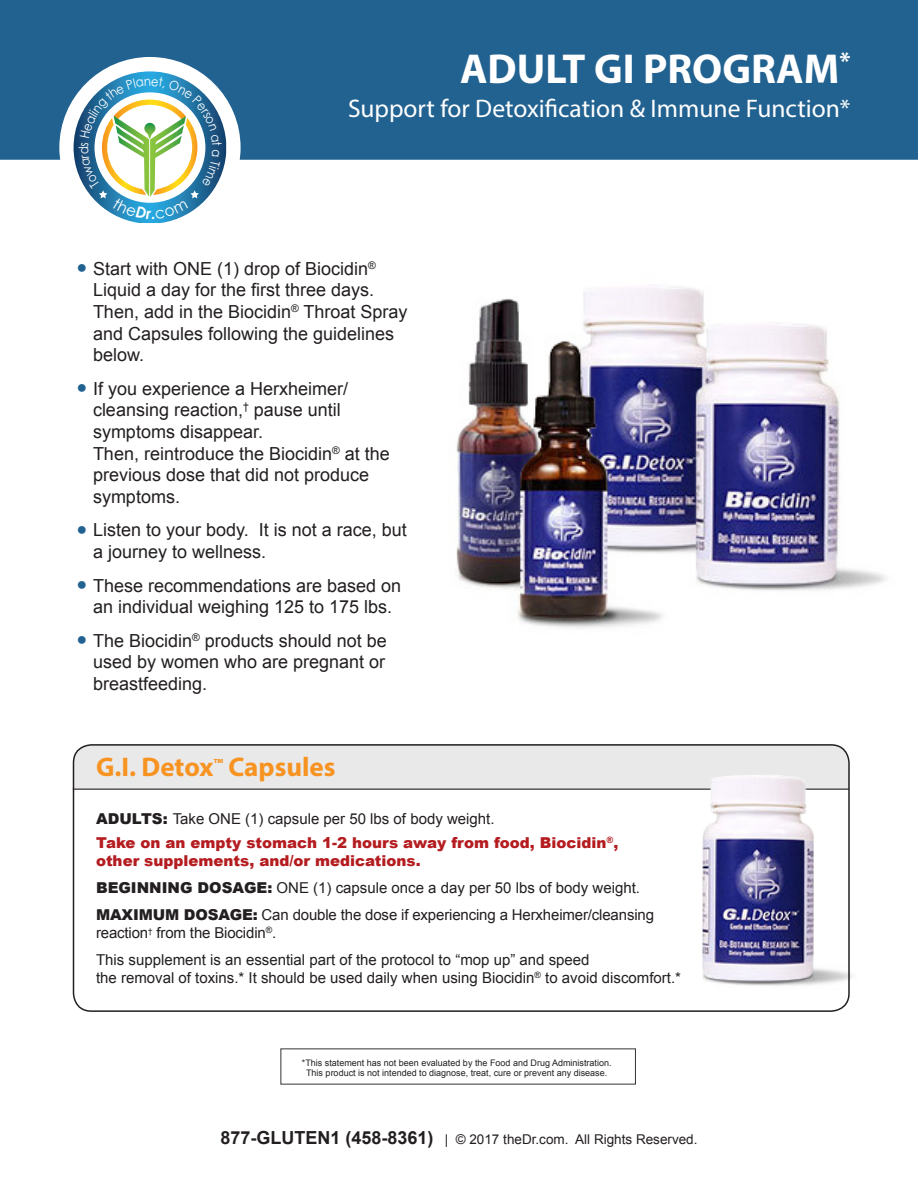
<style>
.page{position:relative;width:918px;height:1188px;background:#fff}
.page>*{position:absolute;margin:0;border:0;box-sizing:border-box;transform-origin:0 0}
.t1{font:700 42px "Myriad Pro";color:#fff}
.t2{font:700 27px "Myriad Pro";color:#f79321}
.t3{font:25.5px "Myriad Pro";color:#fff}
.t4{font:18px/21.6px "Arial";color:#231f20}
.t5{font:15px/18px "Arial";color:#231f20}
.t6{font:900 15px/18px "Arial";color:#b41c20}
.t7{font:13.5px "Arial";color:#231f20}
.t8{font:9px/10.8px "Arial";color:#231f20;text-align:center}
.s1{color:#226291}
.s2{font-weight:900}
.s3{font-weight:700;font-size:18px}
</style>
<div class="page">
<div style="left:74px;top:744px;width:773px;height:45px;background:#eae9e9"></div>
<hr style="left:73px;top:789px;width:776px;height:1px;background:#231f20">
<div style="left:0;top:0;width:918px;height:160px;background:#226291"></div>
<div style="left:59px;top:57px;width:182px;height:181px;background:#fff;border-radius:50%"></div>
<img style="left:456px;top:285px;width:431px;height:343px">
<img style="left:695px;top:756px;width:157px;height:230px">
<div style="left:73px;top:744px;width:777px;height:268px;border:2px solid #231f20;border-radius:18px"></div>
<svg style="left:74px;top:71px;width:152px;height:152px"></svg>
<p class="t1" style="left:460px;top:42px;width:392px">ADULT GI PROGRAM<sup>*</sup></p>
<p class="t3" style="left:348px;top:93px;width:504px">Support for Detoxification &amp; Immune Function*</p>
<p class="t4" style="left:93px;top:258px;width:316px;text-indent:-16px"><span class="s1">●</span> Start with ONE (1) drop of Biocidin<sup>®<br></sup>Liquid a day for the first three days.<br>Then, add in the Biocidin<sup>®</sup> Throat Spray and Capsules following the guidelines below.</p>
<p class="t4" style="left:93px;top:378px;width:298px;text-indent:-16px"><span class="s1">●</span> If you experience a Herxheimer/ cleansing reaction,<sup>†</sup> pause until symptoms disappear.<br>Then, reintroduce the Biocidin<sup>®</sup> at the previous dose that did not produce symptoms.</p>
<p class="t4" style="left:93px;top:520px;width:315px;text-indent:-16px"><span class="s1">●</span> Listen to your body. It is not a race, but a journey to wellness.</p>
<p class="t4" style="left:76px;top:575px;width:326px;text-align:center"><span class="s1">●</span> These recommendations are based on an individual weighing 125 to 175 lbs.</p>
<p class="t4" style="left:93px;top:630px;width:295px;text-align:justify;text-indent:-16px"><span class="s1">●</span> The Biocidin<sup>®</sup> products should not be used by women who are pregnant or breastfeeding.</p>
<p class="t2" style="left:96px;top:749px;width:241px">G.I. Detox<sup>™</sup> Capsules</p>
<p class="t5" style="left:96px;top:810px;width:400px"><span class="s2">ADULTS:</span> Take ONE (1) capsule per 50 lbs of body weight.</p>
<p class="t6" style="left:96px;top:833px;width:524px">Take on an empty stomach 1-2 hours away from food, Biocidin<sup>®</sup>, other supplements, and/or medications.</p>
<p class="t5" style="left:96px;top:879px;width:546px"><span class="s2">BEGINNING DOSAGE:</span> ONE (1) capsule once a day per 50 lbs of body weight.</p>
<p class="t5" style="left:96px;top:906px;width:560px"><span class="s2">MAXIMUM DOSAGE:</span> Can double the dose if experiencing a Herxheimer/cleansing reaction<sup>†</sup> from the Biocidin<sup>®</sup>.</p>
<p class="t5" style="left:96px;top:951px;width:587px">This supplement is an essential part of the protocol to “mop up” and speed<br>the removal of toxins.* It should be used daily when using Biocidin<sup>®</sup> to avoid discomfort.*</p>
<p class="t8" style="left:302px;top:1057px;width:311px">*This statement has not been evaluated by the Food and Drug Administration.<br>This product is not intended to diagnose, treat, cure or prevent any disease.</p>
<p class="t7" style="left:220px;top:1130px;width:479px"><span class="s3">877-GLUTEN1 (458-8361)</span> | © 2017 theDr.com. All Rights Reserved.</p>
</div>
